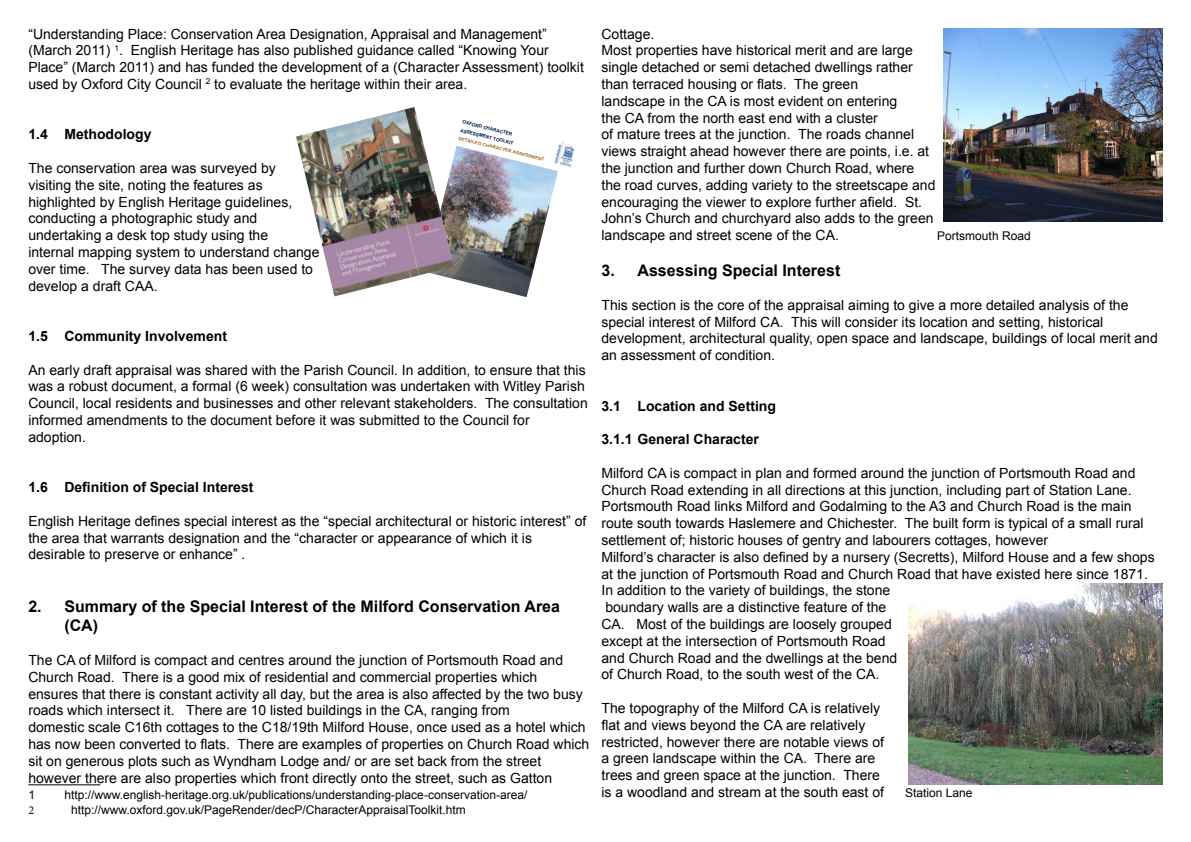
<style>
.page{position:relative;width:1191px;height:842px;background:#fff}
.page>*{position:absolute;margin:0;border:0;box-sizing:border-box;transform-origin:0 0}
.t1{font:700 16px/19.2px "Arial";color:#000}
.t2{font:14px/16.8px "Arial";color:#000}
.t3{font:700 14px "Arial";color:#000}
.t4{font:12px "Arial";color:#000}
.t5{font:12px "Minion Pro";color:#000}
.t6{font:700 4.7px/8.6px "Arial";color:#001d4d}
.t7{font:700 4.7px "Arial";color:#a56927}
</style>
<div class="page">
<hr style="left:28px;top:784px;width:72px;height:1px;background:#000">
<img style="left:558px;top:141px;width:17px;height:27px">
<img style="left:454px;top:146px;width:104px;height:151px">
<img style="left:296px;top:107px;width:158px;height:189px">
<img style="left:909px;top:583px;width:253px;height:201px">
<img style="left:943px;top:28px;width:219px;height:193px">
<p class="t2" style="left:28px;top:25px;width:557px">“Understanding Place: Conservation Area Designation, Appraisal and Management” (March 2011) <sup>1</sup>. English Heritage has also published guidance called “Knowing Your Place” (March 2011) and has funded the development of a (Character Assessment) toolkit used by Oxford City Council <sup>2</sup> to evaluate the heritage within their area.</p>
<p class="t3" style="left:28px;top:125px;width:125px">1.4 Methodology</p>
<p class="t2" style="left:28px;top:160px;width:293px">The conservation area was surveyed by visiting the site, noting the features as highlighted by English Heritage guidelines, conducting a photographic study and undertaking a desk top study using the<br>internal mapping system to understand change over time. The survey data has been used to develop a draft CAA.</p>
<p class="t3" style="left:28px;top:327px;width:200px">1.5 Community Involvement</p>
<p class="t2" style="left:28px;top:361px;width:561px">An early draft appraisal was shared with the Parish Council. In addition, to ensure that this was a robust document, a formal (6 week) consultation was undertaken with Witley Parish Council, local residents and businesses and other relevant stakeholders. The consultation informed amendments to the document before it was submitted to the Council for adoption.</p>
<p class="t3" style="left:28px;top:478px;width:227px">1.6 Definition of Special Interest</p>
<p class="t2" style="left:28px;top:513px;width:559px">English Heritage defines special interest as the “special architectural or historic interest” of the area that warrants designation and the “character or appearance of which it is desirable to preserve or enhance” .</p>
<p class="t1" style="left:64px;top:597px;width:497px;text-indent:-36px">2. Summary of the Special Interest of the Milford Conservation Area (CA)</p>
<p class="t2" style="left:28px;top:652px;width:562px">The CA of Milford is compact and centres around the junction of Portsmouth Road and Church Road. There is a good mix of residential and commercial properties which ensures that there is constant activity all day, but the area is also affected by the two busy roads which intersect it. There are 10 listed buildings in the CA, ranging from<br>domestic scale C16th cottages to the C18/19th Milford House, once used as a hotel which has now been converted to flats. There are examples of properties on Church Road which sit on generous plots such as Wyndham Lodge and/ or are set back from the street however there are also properties which front directly onto the street, such as Gatton</p>
<p class="t4" style="left:28px;top:787px;width:8px">1</p>
<p class="t4" style="left:64px;top:787px;width:464px">http://www.english-heritage.org.uk/publications/understanding-place-conservation-area/</p>
<p class="t5" style="left:28px;top:802px;width:7px">2</p>
<p class="t4" style="left:71px;top:801px;width:396px">http://www.oxford.gov.uk/PageRender/decP/CharacterAppraisalToolkit.htm</p>
<p class="t6" style="left:463px;top:118px;width:56px;rotate:14deg">OXFORD CHARACTER<br>ASSESSMENT TOOLKIT</p>
<p class="t7" style="left:459px;top:135px;width:90px;rotate:14deg">DETAILED CHARACTER ASSESSMENT</p>
<p class="t2" style="left:601px;top:25px;width:335px">Cottage.<br>Most properties have historical merit and are large single detached or semi detached dwellings rather than terraced housing or flats. The green<br>landscape in the CA is most evident on entering<br>the CA from the north east end with a cluster<br>of mature trees at the junction. The roads channel views straight ahead however there are points, i.e. at the junction and further down Church Road, where the road curves, adding variety to the streetscape and encouraging the viewer to explore further afield. St.<br>John’s Church and churchyard also adds to the green landscape and street scene of the CA.</p>
<p class="t4" style="left:937px;top:228px;width:95px">Portsmouth Road</p>
<p class="t1" style="left:601px;top:261px;width:240px">3. Assessing Special Interest</p>
<p class="t2" style="left:601px;top:297px;width:558px">This section is the core of the appraisal aiming to give a more detailed analysis of the special interest of Milford CA. This will consider its location and setting, historical development, architectural quality, open space and landscape, buildings of local merit and an assessment of condition.</p>
<p class="t3" style="left:601px;top:396px;width:176px">3.1 Location and Setting</p>
<p class="t3" style="left:601px;top:430px;width:159px">3.1.1 General Character</p>
<p class="t2" style="left:601px;top:465px;width:554px">Milford CA is compact in plan and formed around the junction of Portsmouth Road and Church Road extending in all directions at this junction, including part of Station Lane.<br>Portsmouth Road links Milford and Godalming to the A3 and Church Road is the main route south towards Haslemere and Chichester. The built form is typical of a small rural settlement of; historic houses of gentry and labourers cottages, however<br>Milford’s character is also defined by a nursery (Secretts), Milford House and a few shops at the junction of Portsmouth Road and Church Road that have existed here since 1871.<br>In addition to the variety of buildings, the stone<br>boundary walls are a distinctive feature of the<br>CA. Most of the buildings are loosely grouped<br>except at the intersection of Portsmouth Road<br>and Church Road and the dwellings at the bend<br>of Church Road, to the south west of the CA.</p>
<p class="t2" style="left:601px;top:700px;width:284px">The topography of the Milford CA is relatively flat and views beyond the CA are relatively restricted, however there are notable views of a green landscape within the CA. There are trees and green space at the junction. There is a woodland and stream at the south east of</p>
<p class="t4" style="left:905px;top:785px;width:69px">Station Lane</p>
</div>
